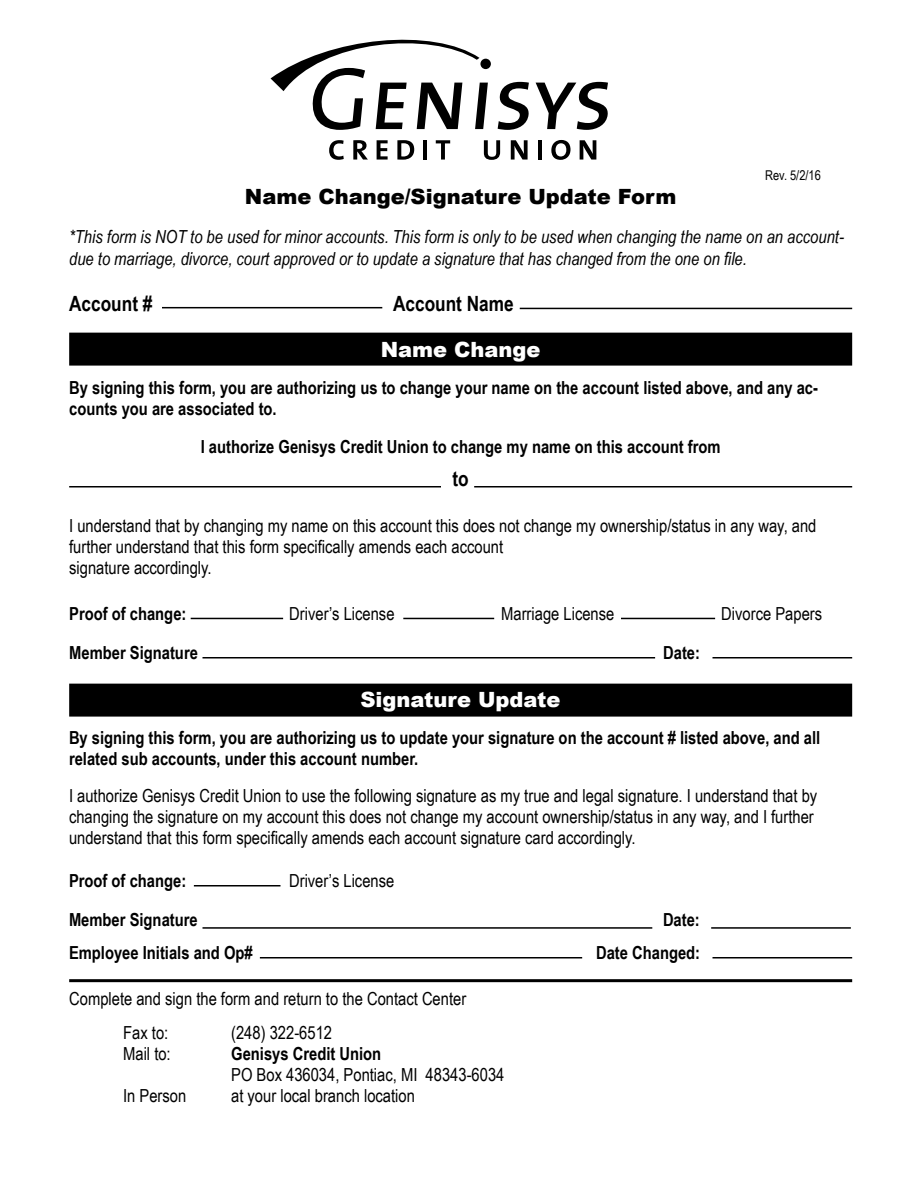
<style>
.page{position:relative;width:918px;height:1188px;background:#fff}
.page>*{position:absolute;margin:0;border:0;box-sizing:border-box;transform-origin:0 0}
.t1{font:900 21px "Arial";color:#000}
.t2{font:900 21px "Arial";color:#fff}
.t3{font:700 21px "Arial Narrow";color:#000}
.t4{font:18px/21px "Arial Narrow";color:#000}
.t5{font:700 18px/21px "Arial Narrow";color:#000}
.t6{font:italic 18px/21.6px "Arial Narrow";color:#000}
.t7{font:13.5px "Arial Narrow";color:#000}
</style>
<div class="page">
<div style="left:70px;top:333px;width:781px;height:32px;background:#000"></div>
<div style="left:69px;top:333px;width:783px;height:33px;border:2px solid #000"></div>
<div style="left:70px;top:684px;width:781px;height:32px;background:#000"></div>
<div style="left:69px;top:684px;width:783px;height:33px;border:2px solid #000"></div>
<svg style="left:498px;top:82px;width:31px;height:48px"></svg>
<svg style="left:536px;top:82px;width:72px;height:48px"></svg>
<svg style="left:329px;top:140px;width:15px;height:20px"></svg>
<svg style="left:353px;top:140px;width:15px;height:20px"></svg>
<svg style="left:377px;top:140px;width:11px;height:20px"></svg>
<svg style="left:397px;top:140px;width:17px;height:20px"></svg>
<hr style="left:423px;top:140px;width:4px;height:20px;background:#000">
<svg style="left:436px;top:140px;width:14px;height:20px"></svg>
<svg style="left:484px;top:140px;width:16px;height:20px"></svg>
<svg style="left:511px;top:140px;width:17px;height:20px"></svg>
<hr style="left:538px;top:140px;width:4px;height:20px;background:#000">
<svg style="left:551px;top:140px;width:20px;height:20px"></svg>
<svg style="left:580px;top:140px;width:16px;height:20px"></svg>
<div style="left:480px;top:59px;width:11px;height:10px;background:#000;border-radius:50%"></div>
<svg style="left:271px;top:40px;width:217px;height:90px"></svg>
<hr style="left:162px;top:307px;width:220px;height:1px;background:#000">
<hr style="left:520px;top:308px;width:332px;height:1px;background:#000">
<hr style="left:69px;top:486px;width:372px;height:2px;background:#000">
<hr style="left:474px;top:486px;width:378px;height:2px;background:#000">
<hr style="left:202px;top:657px;width:453px;height:1px;background:#000">
<hr style="left:712px;top:657px;width:140px;height:1px;background:#000">
<hr style="left:191px;top:618px;width:92px;height:1px;background:#000">
<hr style="left:403px;top:618px;width:91px;height:1px;background:#000">
<hr style="left:621px;top:618px;width:94px;height:1px;background:#000">
<hr style="left:202px;top:927px;width:450px;height:2px;background:#000">
<hr style="left:711px;top:927px;width:140px;height:2px;background:#000">
<hr style="left:260px;top:957px;width:322px;height:1px;background:#000">
<hr style="left:712px;top:957px;width:140px;height:1px;background:#000">
<hr style="left:194px;top:885px;width:86px;height:1px;background:#000">
<hr style="left:69px;top:979px;width:783px;height:3px;background:#000">
<p class="t7" style="left:765px;top:168px;width:57px">Rev. 5/2/16</p>
<p class="t1" style="left:245px;top:181px;width:433px">Name Change/Signature Update Form</p>
<p class="t6" style="left:69px;top:226px;width:776px">*This form is NOT to be used for minor accounts. This form is only to be used when changing the name on an account&shy;due to marriage, divorce, court approved or to update a signature that has changed from the one on file.</p>
<p class="t3" style="left:69px;top:291px;width:85px">Account #</p>
<p class="t3" style="left:393px;top:291px;width:122px">Account Name</p>
<p class="t2" style="left:381px;top:334px;width:161px">Name Change</p>
<p class="t5" style="left:69px;top:377px;width:750px">By signing this form, you are authorizing us to change your name on the account listed above, and any ac&shy;counts you are associated to.</p>
<p class="t5" style="left:201px;top:436px;width:522px">I authorize Genisys Credit Union to change my name on this account from</p>
<p class="t3" style="left:453px;top:466px;width:18px">to</p>
<p class="t4" style="left:69px;top:515px;width:749px">I understand that by changing my name on this account this does not change my ownership/status in any way, and further understand that this form specifically amends each account<br>signature accordingly.</p>
<p class="t5" style="left:69px;top:603px;width:119px">Proof of change:</p>
<p class="t4" style="left:289px;top:603px;width:107px">Driver’s License</p>
<p class="t4" style="left:501px;top:603px;width:115px">Marriage License</p>
<p class="t4" style="left:721px;top:603px;width:102px">Divorce Papers</p>
<p class="t5" style="left:69px;top:642px;width:130px">Member Signature</p>
<p class="t5" style="left:663px;top:642px;width:38px">Date:</p>
<p class="t2" style="left:360px;top:684px;width:202px">Signature Update</p>
<p class="t5" style="left:69px;top:727px;width:753px">By signing this form, you are authorizing us to update your signature on the account # listed above, and all related sub accounts, under this account number.</p>
<p class="t4" style="left:69px;top:785px;width:750px">I authorize Genisys Credit Union to use the following signature as my true and legal signature. I understand that by changing the signature on my account this does not change my account ownership/status in any way, and I further understand that this form specifically amends each account signature card accordingly.</p>
<p class="t5" style="left:69px;top:870px;width:119px">Proof of change:</p>
<p class="t4" style="left:289px;top:870px;width:107px">Driver’s License</p>
<p class="t5" style="left:69px;top:909px;width:130px">Member Signature</p>
<p class="t5" style="left:663px;top:909px;width:38px">Date:</p>
<p class="t5" style="left:69px;top:942px;width:185px">Employee Initials and Op#</p>
<p class="t5" style="left:596px;top:942px;width:106px">Date Changed:</p>
<p class="t4" style="left:123px;top:981px;width:345px;line-height:34.5px;text-indent:-54px">Complete and sign the form and return to the Contact Center<br>Fax to:</p>
<p class="t4" style="left:231px;top:1022px;width:102px">(248) 322-6512</p>
<p class="t4" style="left:123px;top:1043px;width:49px">Mail to:</p>
<p class="t5" style="left:231px;top:1043px;width:152px">Genisys Credit Union</p>
<p class="t4" style="left:231px;top:1064px;width:275px">PO Box 436034, Pontiac, MI 48343-6034</p>
<p class="t4" style="left:123px;top:1085px;width:65px">In Person</p>
<p class="t4" style="left:231px;top:1085px;width:185px">at your local branch location</p>
</div>
